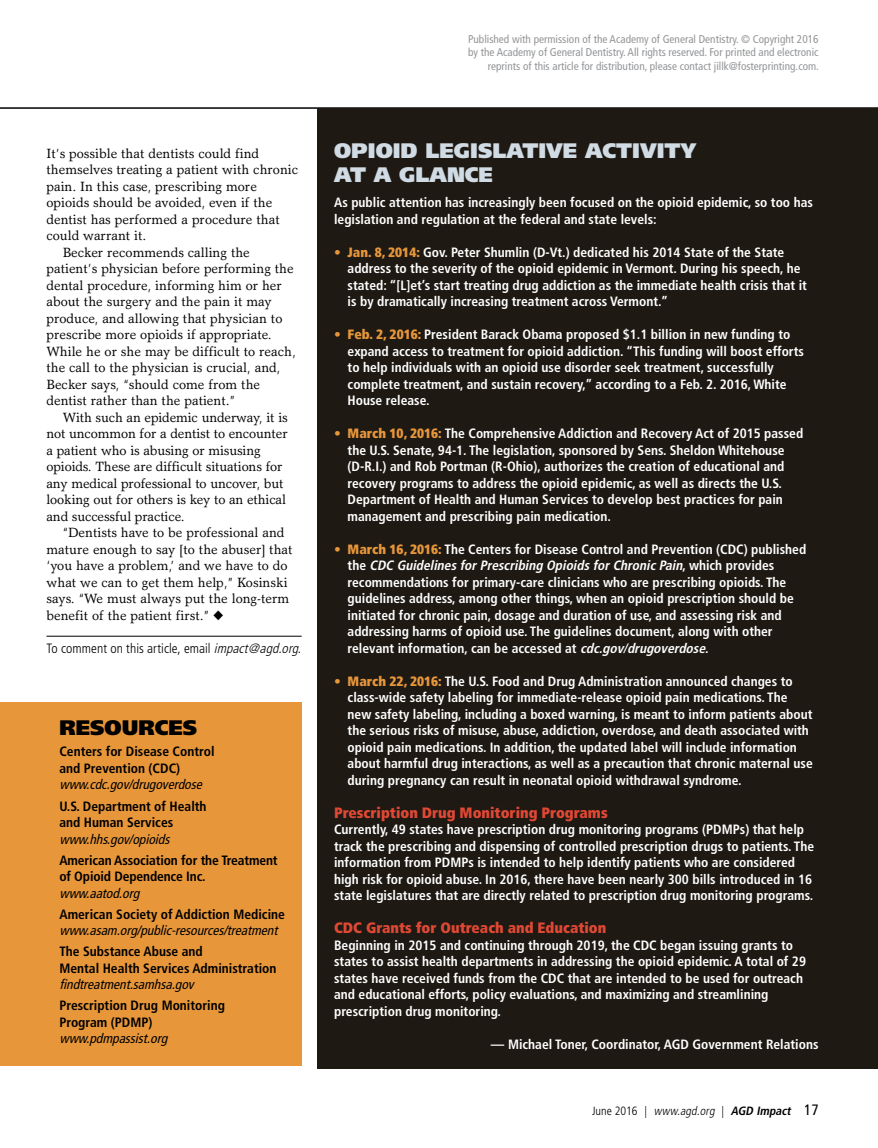
<style>
.page{position:relative;width:878px;height:1148px;background:#fff}
.page>*{position:absolute;margin:0;border:0;box-sizing:border-box;transform-origin:0 0}
.t1{font:900 21px/24px "Frutiger";color:#d0dbe4}
.t2{font:900 21px "Frutiger";color:#000}
.t3{font:900 condensed 15px "Frutiger";color:#df4834}
.t4{font:700 condensed 13.5px/16.5px "Frutiger";color:#fff}
.t5{font:13.5px "Garth Graphic";color:#000}
.t6{font:700 condensed 13.5px/16.5px "Frutiger";color:#000}
.t7{font:italic condensed 13.5px "Frutiger";color:#000}
.t8{font:300 condensed 13.5px "Frutiger";letter-spacing:.005em;color:#000}
.t9{font:italic 300 condensed 12px "Frutiger";color:#000}
.t10{font:condensed 11.25px/13.5px "Frutiger";color:#939598;text-align:right}
.s1{font-style:italic}
.s2{font-weight:900;color:#e7963a}
.s3{font-style:normal}
.s4{font-weight:700}
.s5{font-weight:400;font-style:normal;font-size:15px}
</style>
<div class="page">
<hr style="left:0;top:107px;width:878px;height:2px;background:#000">
<hr style="left:46px;top:636px;width:255px;height:1px;background:#000">
<div style="left:318px;top:108px;width:560px;height:960px;background:#1e1913"></div>
<div style="left:0;top:702px;width:302px;height:363px;background:#e7963a"></div>
<p class="t5" style="left:46px;top:145px;width:214px">It’s possible that dentists could find</p>
<p class="t5" style="left:46px;top:161px;width:253px">themselves treating a patient with chronic</p>
<p class="t5" style="left:46px;top:178px;width:212px">pain. In this case, prescribing more</p>
<p class="t5" style="left:46px;top:194px;width:227px">opioids should be avoided, even if the</p>
<p class="t5" style="left:46px;top:211px;width:235px">dentist has performed a procedure that</p>
<p class="t5" style="left:46px;top:227px;width:101px">could warrant it.</p>
<p class="t5" style="left:63px;top:244px;width:189px">Becker recommends calling the</p>
<p class="t5" style="left:46px;top:260px;width:249px">patient’s physician before performing the</p>
<p class="t5" style="left:46px;top:277px;width:237px">dental procedure, informing him or her</p>
<p class="t5" style="left:46px;top:293px;width:227px">about the surgery and the pain it may</p>
<p class="t5" style="left:46px;top:310px;width:237px">produce, and allowing that physician to</p>
<p class="t5" style="left:46px;top:326px;width:227px">prescribe more opioids if appropriate.</p>
<p class="t5" style="left:46px;top:343px;width:251px">While he or she may be difficult to reach,</p>
<p class="t5" style="left:46px;top:359px;width:235px">the call to the physician is crucial, and,</p>
<p class="t5" style="left:46px;top:376px;width:215px">Becker says, “should come from the</p>
<p class="t5" style="left:46px;top:392px;width:190px">dentist rather than the patient.”</p>
<p class="t5" style="left:63px;top:409px;width:227px">With such an epidemic underway, it is</p>
<p class="t5" style="left:46px;top:425px;width:243px">not uncommon for a dentist to encounter</p>
<p class="t5" style="left:46px;top:442px;width:216px">a patient who is abusing or misusing</p>
<p class="t5" style="left:46px;top:458px;width:237px">opioids. These are difficult situations for</p>
<p class="t5" style="left:46px;top:475px;width:238px">any medical professional to uncover, but</p>
<p class="t5" style="left:46px;top:491px;width:241px">looking out for others is key to an ethical</p>
<p class="t5" style="left:46px;top:508px;width:140px">and successful practice.</p>
<p class="t5" style="left:63px;top:524px;width:223px">“Dentists have to be professional and</p>
<p class="t5" style="left:46px;top:541px;width:247px">mature enough to say [to the abuser] that</p>
<p class="t5" style="left:46px;top:557px;width:243px">‘you have a problem,’ and we have to do</p>
<p class="t5" style="left:46px;top:574px;width:243px">what we can to get them help,” Kosinski</p>
<p class="t5" style="left:46px;top:590px;width:244px">says. “We must always put the long-term</p>
<p class="t5" style="left:46px;top:607px;width:178px">benefit of the patient first.” ◆</p>
<p class="t8" style="left:46px;top:640px;width:257px">To comment on this article, email <span class="s1">impact@agd.org</span>.</p>
<h1 class="t2" style="left:59px;top:715px;width:139px">RESOURCES</h1>
<p class="t6" style="left:59px;top:743px;width:157px">Centers for Disease Control and Prevention (CDC)</p>
<p class="t7" style="left:59px;top:777px;width:147px">www.cdc.gov/drugoverdose</p>
<p class="t6" style="left:59px;top:797px;width:149px">U.S. Department of Health and Human Services</p>
<p class="t7" style="left:59px;top:831px;width:115px">www.hhs.gov/opioids</p>
<p class="t6" style="left:59px;top:851px;width:220px">American Association for the Treatment of Opioid Dependence Inc.</p>
<p class="t7" style="left:59px;top:885px;width:85px">www.aatod.org</p>
<p class="t6" style="left:59px;top:905px;width:227px">American Society of Addiction Medicine</p>
<p class="t7" style="left:59px;top:922px;width:223px">www.asam.org/public-resources/treatment</p>
<p class="t6" style="left:59px;top:943px;width:218px">The Substance Abuse and<br>Mental Health Services Administration</p>
<p class="t7" style="left:59px;top:976px;width:139px">findtreatment.samhsa.gov</p>
<p class="t6" style="left:59px;top:997px;width:167px">Prescription Drug Monitoring<br>Program (PDMP)</p>
<p class="t7" style="left:59px;top:1031px;width:113px">www.pdmpassist.org</p>
<p class="t10" style="left:468px;top:32px;width:352px">Published with permission of the Academy of General Dentistry. © Copyright 2016 by the Academy of General Dentistry. All rights reserved. For printed and electronic reprints of this article for distribution, please contact jillk@fosterprinting.com.</p>
<h1 class="t1" style="left:334px;top:138px;width:364px">OPIOID LEGISLATIVE ACTIVITY<br>AT A GLANCE</h1>
<p class="t4" style="left:334px;top:194px;width:480px">As public attention has increasingly been focused on the opioid epidemic, so too has legislation and regulation at the federal and state levels:</p>
<p class="t4" style="left:347px;top:244px;width:461px;text-indent:-14px"><span class="s2">• Jan. 8, 2014:</span> Gov. Peter Shumlin (D-Vt.) dedicated his 2014 State of the State address to the severity of the opioid epidemic in Vermont. During his speech, he stated: “[L]et’s start treating drug addiction as the immediate health crisis that it is by dramatically increasing treatment across Vermont.”</p>
<p class="t4" style="left:347px;top:326px;width:458px;text-indent:-14px"><span class="s2">• Feb. 2, 2016:</span> President Barack Obama proposed $1.1 billion in new funding to expand access to treatment for opioid addiction. “This funding will boost efforts to help individuals with an opioid use disorder seek treatment, successfully complete treatment, and sustain recovery,” according to a Feb. 2. 2016, White House release.</p>
<p class="t4" style="left:347px;top:425px;width:457px;text-indent:-14px"><span class="s2">• March 10, 2016:</span> The Comprehensive Addiction and Recovery Act of 2015 passed the U.S. Senate, 94-1. The legislation, sponsored by Sens. Sheldon Whitehouse (D-R.I.) and Rob Portman (R-Ohio), authorizes the creation of educational and recovery programs to address the opioid epidemic, as well as directs the U.S.<br>Department of Health and Human Services to develop best practices for pain management and prescribing pain medication.</p>
<p class="t4" style="left:347px;top:541px;width:460px;text-indent:-14px"><span class="s2">• March 16, 2016:</span> The Centers for Disease Control and Prevention (CDC) published t h e <span class="s1">CDC GuidelinesforPrescribing OpioidsforChronicPain</span>, w h i c h p r o v i d e s recommendations for primary-care clinicians who are prescribing opioids. The guidelines address, among other things, when an opioid prescription should be initiated for chronic pain, dosage and duration of use, and assessing risk and addressing harms of opioid use. The guidelines document, along with other relevant information, can be accessed at <span class="s1">cdc.gov/drugoverdose</span>.</p>
<p class="t4" style="left:347px;top:673px;width:466px;text-indent:-14px"><span class="s2">• March 22, 2016:</span> The U.S. Food and Drug Administration announced changes to class-wide safety labeling for immediate-release opioid pain medications. The new safety labeling, including a boxed warning, is meant to inform patients about the serious risks of misuse, abuse, addiction, overdose, and death associated with opioid pain medications. In addition, the updated label will include information about harmful drug interactions, as well as a precaution that chronic maternal use during pregnancy can result in neonatal opioid withdrawal syndrome.</p>
<p class="t3" style="left:334px;top:803px;width:275px">Prescription Drug Monitoring Programs</p>
<p class="t4" style="left:334px;top:821px;width:481px">Currently, 49 states have prescription drug monitoring programs (PDMPs) that help track the prescribing and dispensing of controlled prescription drugs to patients. The information from PDMPs is intended to help identify patients who are considered high risk for opioid abuse. In 2016, there have been nearly 300 bills introduced in 16 state legislatures that are directly related to prescription drug monitoring programs.</p>
<p class="t3" style="left:334px;top:919px;width:274px">CDC Grants for Outreach and Education</p>
<p class="t4" style="left:334px;top:937px;width:473px">Beginning in 2015 and continuing through 2019, the CDC began issuing grants to states to assist health departments in addressing the opioid epidemic. A total of 29 states have received funds from the CDC that are intended to be used for outreach and educational efforts, policy evaluations, and maximizing and streamlining prescription drug monitoring.</p>
<p class="t4" style="left:491px;top:1036px;width:329px">— Michael Toner, Coordinator, AGD Government Relations</p>
<p class="t9" style="left:592px;top:1104px;width:228px"><span class="s3">J u n e 2 0 1 6 |</span> www.agd.org <span class="s3">|</span> <span class="s4">AGD Impact</span> <span class="s5">1 7</span></p>
</div>
